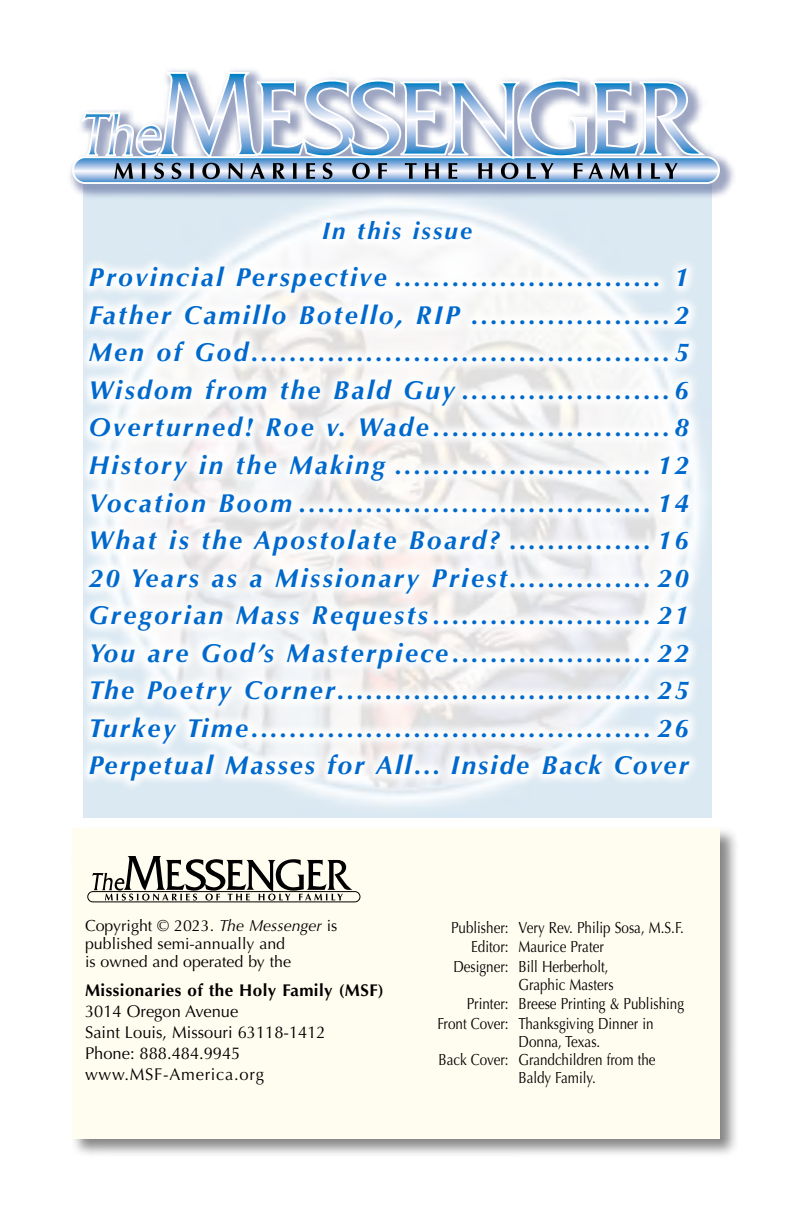
<style>
.page{position:relative;width:792px;height:1224px;background:#fff}
.page>*{position:absolute;margin:0;border:0;box-sizing:border-box;transform-origin:0 0}
.t1{font:italic 700 26px/37.6px "Optima";letter-spacing:.08em;color:#0069cd;text-align:justify}
.t2{font:italic 700 24px "Optima";letter-spacing:.09em;color:#0069cd}
.t3{font:17px/21px "Optima";color:#000}
.t4{font:700 17px "Optima";letter-spacing:.025em;color:#000}
.t5{font:16px "Optima";color:#000;scale:.84 1}
.t6{font:16px/18px "Optima";color:#000}
.s1{font-style:italic}
</style>
<div class="page">
<div style="left:70px;top:826px;width:670px;height:333px;background:#000;opacity:.6"></div>
<div style="left:72px;top:828px;width:648px;height:311px;background:#fffdec"></div>
<div style="left:87px;top:891px;width:273px;height:11px;border:1px solid #000;border-radius:5px"></div>
<svg style="left:92px;top:856px;width:260px;height:45px"></svg>
<div style="left:77px;top:254px;width:625px;height:539px;background:#fff;opacity:.9"></div>
<div style="left:68px;top:68px;width:668px;height:132px;background:#3b4c84;opacity:.5"></div>
<svg style="left:73px;top:157px;width:646px;height:26px;background:#78a8d9"></svg>
<div style="left:72px;top:156px;width:648px;height:28px;border:2px solid #fff;border-radius:13px"></div>
<svg style="left:80px;top:71px;width:629px;height:108px"></svg>
<p class="t2" style="left:322px;top:217px;width:151px">In this issue</p>
<p class="t1" style="left:89px;top:259px;width:602px">Provincial Perspective ............................ 1<br>Father Camillo Botello, RIP .....................2<br>Men of God............................................5<br>Wisdom from the Bald Guy ......................6<br>Overturned! Roe v. Wade.........................8<br>History in the Making ........................... 12<br>Vocation Boom ..................................... 14<br>What is the Apostolate Board? ............... 16<br>20 Years as a Missionary Priest............... 20<br>Gregorian Mass Requests ....................... 21<br>You are God’s Masterpiece..................... 22<br>The Poetry Corner................................. 25<br>Turkey Time.......................................... 26<br>Perpetual Masses for All... Inside Back Cover</p>
<p class="t6" style="left:85px;top:917px;width:254px">Copyright © 2023. <span class="s1">The Messenger</span> is published semi-annually and<br>is owned and operated by the</p>
<p class="t4" style="left:85px;top:981px;width:300px">Missionaries of the Holy Family (MSF)</p>
<p class="t3" style="left:85px;top:1001px;width:242px">3014 Oregon Avenue<br>Saint Louis, Missouri 63118-1412<br>Phone: 888.484.9945 www.MSF-America.org</p>
<p class="t5" style="left:451px;top:918px;width:279px">Publisher: Very Rev. Philip Sosa, M.S.F.</p>
<p class="t5" style="left:471px;top:938px;width:159px">Editor: Maurice Prater</p>
<p class="t5" style="left:453px;top:957px;width:186px">Designer: Bill Herberholt,</p>
<p class="t5" style="left:519px;top:975px;width:115px">Graphic Masters</p>
<p class="t5" style="left:467px;top:995px;width:260px">Printer: Breese Printing &amp; Publishing</p>
<p class="t5" style="left:437px;top:1014px;width:259px">Front Cover: Thanksgiving Dinner in</p>
<p class="t5" style="left:519px;top:1032px;width:99px">Donna, Texas.</p>
<p class="t5" style="left:439px;top:1050px;width:260px">Back Cover: Grandchildren from the</p>
<p class="t5" style="left:519px;top:1068px;width:93px">Baldy Family.</p>
</div>
